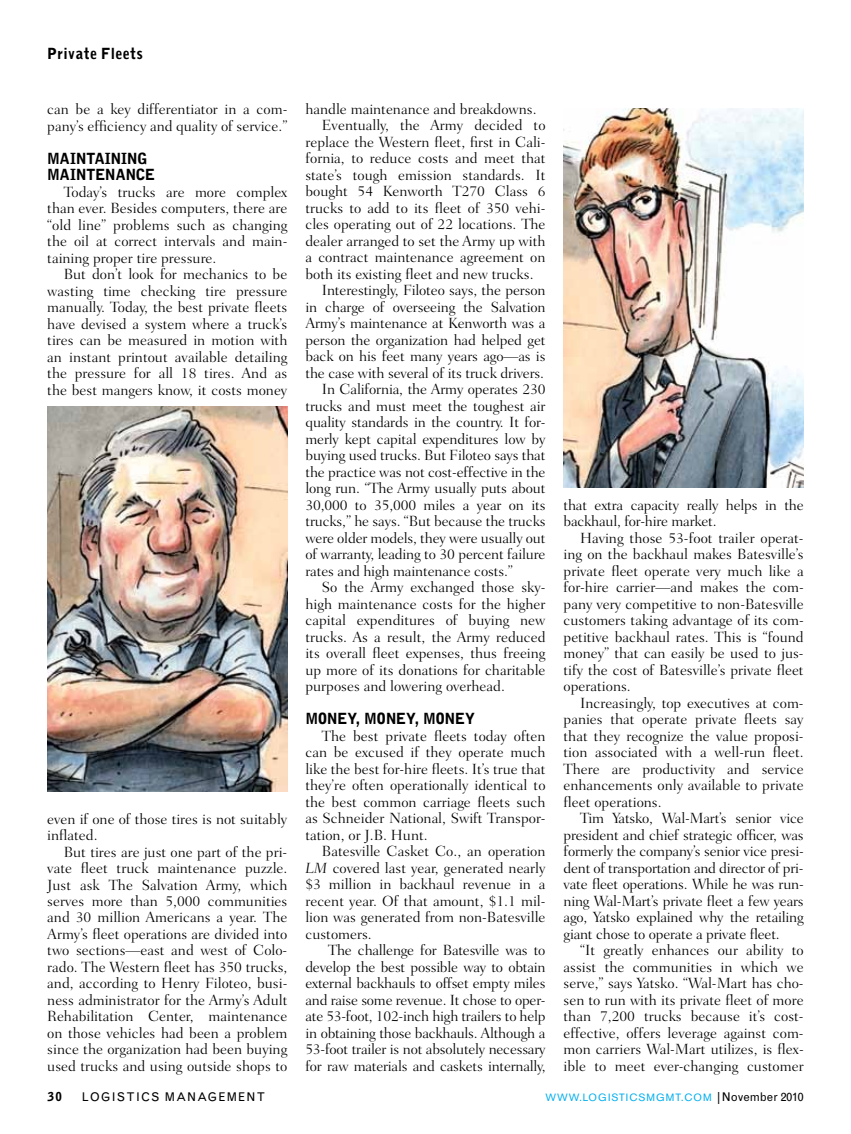
<style>
.page{position:relative;width:851px;height:1134px;background:#fff}
.page>*{position:absolute;margin:0;border:0;box-sizing:border-box;transform-origin:0 0}
.t1{font:300 15px/16.5px "Fairfield LT Std";color:#000;text-align:justify}
.t2{font:900 15px/16.5px "Grotesque MT Std";letter-spacing:-.01em;color:#000}
.t3{font:12px "Grotesque MT Std";letter-spacing:.1em;color:#000}
.t4{font:900 12px "Grotesque MT Std";color:#000}
.t5{font:10.5px "Akzidenz Grotesk BE";letter-spacing:.105em;color:#00aeef}
.s1{font-style:italic}
.s2{font-family:"Grotesque MT Std";font-size:12px;color:#000}
</style>
<div class="page">
<img style="left:48px;top:407px;width:239px;height:385px">
<img style="left:564px;top:108px;width:239px;height:380px">
<p class="t2" style="left:47px;top:45px;width:97px">PRIVATE FLEETS</p>
<p class="t1" style="left:47px;top:101px;width:242px">can be a key differentiator in a com&shy;pany’s efficiency and quality of service.”</p>
<p class="t2" style="left:47px;top:150px;width:109px">MAINTAINING<br>MAINTENANCE</p>
<p class="t1" style="left:47px;top:183px;width:242px;text-indent:16px">Today’s trucks are more complex than ever. Besides computers, there are “old line” problems such as changing the oil at correct intervals and main&shy;taining proper tire pressure.</p>
<p class="t1" style="left:47px;top:266px;width:242px;text-indent:16px">But don’t look for mechanics to be wasting time checking tire pressure manually. Today, the best private fleets have devised a system where a truck’s tires can be measured in motion with an instant printout available detailing the pressure for all 18 tires. And as the best mangers know, it costs money</p>
<p class="t1" style="left:47px;top:810px;width:241px">even if one of those tires is not suitably inflated.</p>
<p class="t1" style="left:47px;top:843px;width:242px;text-indent:16px">But tires are just one part of the pri&shy;vate fleet truck maintenance puzzle.<br>Just ask The Salvation Army, which serves more than 5,000 communities and 30 million Americans a year. The Army’s fleet operations are divided into two sections—east and west of Colo&shy;rado. The Western fleet has 350 trucks, and, according to Henry Filoteo, busi&shy;ness administrator for the Army’s Adult Rehabilitation Center, maintenance on those vehicles had been a problem since the organization had been buying used trucks and using outside shops to</p>
<p class="t1" style="left:305px;top:101px;width:233px">handle maintenance and breakdowns.</p>
<p class="t1" style="left:322px;top:117px;width:225px">Eventually, the Army decided to</p>
<p class="t1" style="left:305px;top:134px;width:241px">replace the Western fleet, first in Cali-</p>
<p class="t1" style="left:305px;top:150px;width:241px">fornia, to reduce costs and meet that</p>
<p class="t1" style="left:305px;top:167px;width:241px">state’s tough emission standards. It</p>
<p class="t1" style="left:305px;top:183px;width:241px">bought 54 Kenworth T270 Class 6</p>
<p class="t1" style="left:305px;top:200px;width:242px">trucks to add to its fleet of 350 vehi-</p>
<p class="t1" style="left:305px;top:216px;width:242px">cles operating out of 22 locations. The</p>
<p class="t1" style="left:305px;top:233px;width:241px">dealer arranged to set the Army up with</p>
<p class="t1" style="left:305px;top:249px;width:242px">a contract maintenance agreement on</p>
<p class="t1" style="left:305px;top:266px;width:230px">both its existing fleet and new trucks.</p>
<p class="t1" style="left:322px;top:282px;width:225px">Interestingly, Filoteo says, the person</p>
<p class="t1" style="left:305px;top:299px;width:241px">in charge of overseeing the Salvation</p>
<p class="t1" style="left:305px;top:315px;width:241px">Army’s maintenance at Kenworth was a</p>
<p class="t1" style="left:305px;top:332px;width:242px">person the organization had helped get</p>
<p class="t1" style="left:305px;top:348px;width:241px">back on his feet many years ago—as is</p>
<p class="t1" style="left:305px;top:365px;width:240px">the case with several of its truck drivers.</p>
<p class="t1" style="left:322px;top:381px;width:225px">In California, the Army operates 230</p>
<p class="t1" style="left:305px;top:398px;width:241px">trucks and must meet the toughest air</p>
<p class="t1" style="left:305px;top:414px;width:242px">quality standards in the country. It for-</p>
<p class="t1" style="left:305px;top:431px;width:242px">merly kept capital expenditures low by</p>
<p class="t1" style="left:305px;top:447px;width:241px">buying used trucks. But Filoteo says that</p>
<p class="t1" style="left:305px;top:464px;width:241px">the practice was not cost-effective in the</p>
<p class="t1" style="left:305px;top:480px;width:242px">long run. “The Army usually puts about</p>
<p class="t1" style="left:305px;top:497px;width:242px">30,000 to 35,000 miles a year on its</p>
<p class="t1" style="left:305px;top:513px;width:242px">trucks,” he says. “But because the trucks</p>
<p class="t1" style="left:305px;top:530px;width:241px">were older models, they were usually out</p>
<p class="t1" style="left:305px;top:546px;width:242px">of warranty, leading to 30 percent failure</p>
<p class="t1" style="left:305px;top:563px;width:209px">rates and high maintenance costs.”</p>
<p class="t1" style="left:322px;top:579px;width:225px">So the Army exchanged those sky-</p>
<p class="t1" style="left:305px;top:596px;width:241px">high maintenance costs for the higher</p>
<p class="t1" style="left:305px;top:612px;width:241px">capital expenditures of buying new</p>
<p class="t1" style="left:305px;top:629px;width:242px">trucks. As a result, the Army reduced</p>
<p class="t1" style="left:305px;top:645px;width:242px">its overall fleet expenses, thus freeing</p>
<p class="t1" style="left:305px;top:662px;width:242px">up more of its donations for charitable</p>
<p class="t1" style="left:305px;top:678px;width:201px">purposes and lowering overhead.</p>
<p class="t2" style="left:305px;top:711px;width:171px">MONEY, MONEY, MONEY</p>
<p class="t1" style="left:305px;top:728px;width:242px;text-indent:17px">The best private fleets today often can be excused if they operate much like the best for-hire fleets. It’s true that they’re often operationally identical to the best common carriage fleets such as Schneider National, Swift Transpor&shy;tation, or J.B. Hunt.</p>
<p class="t1" style="left:305px;top:843px;width:242px;text-indent:17px">Batesville Casket Co., an operation <span class="s1">LM</span> covered last year, generated nearly $3 million in backhaul revenue in a recent year. Of that amount, $1.1 mil&shy;lion was generated from non-Batesville customers.</p>
<p class="t1" style="left:305px;top:942px;width:242px;text-indent:23px">The challenge for Batesville was to develop the best possible way to obtain external backhauls to offset empty miles and raise some revenue. It chose to oper&shy;ate 53-foot, 102-inch high trailers to help in obtaining those backhauls. Although a 53-foot trailer is not absolutely necessary for raw materials and caskets internally,</p>
<p class="t1" style="left:563px;top:497px;width:242px">that extra capacity really helps in the backhaul, for-hire market.</p>
<p class="t1" style="left:563px;top:530px;width:242px;text-indent:16px">Having those 53-foot trailer operat&shy;ing on the backhaul makes Batesville’s private fleet operate very much like a for-hire carrier—and makes the com&shy;pany very competitive to non-Batesville customers taking advantage of its com&shy;petitive backhaul rates. This is “found money” that can easily be used to jus&shy;tify the cost of Batesville’s private fleet operations.</p>
<p class="t1" style="left:563px;top:695px;width:242px;text-indent:16px">Increasingly, top executives at com&shy;panies that operate private fleets say that they recognize the value proposi&shy;tion associated with a well-run fleet.<br>There are productivity and service enhancements only available to private fleet operations.</p>
<p class="t1" style="left:563px;top:810px;width:242px;text-indent:16px">Tim Yatsko, Wal-Mart’s senior vice president and chief strategic officer, was formerly the company’s senior vice presi&shy;dent of transportation and director of pri&shy;vate fleet operations. While he was run&shy;ning Wal-Mart’s private fleet a few years ago, Yatsko explained why the retailing giant chose to operate a private fleet.</p>
<p class="t1" style="left:563px;top:942px;width:242px;text-indent:16px">“It greatly enhances our ability to assist the communities in which we serve,” says Yatsko. “Wal-Mart has cho&shy;sen to run with its private fleet of more than 7,200 trucks because it’s cost&shy;effective, offers leverage against com&shy;mon carriers Wal-Mart utilizes, is flex&shy;ible to meet ever-changing customer</p>
<p class="t4" style="left:47px;top:1089px;width:16px">30</p>
<p class="t3" style="left:82px;top:1089px;width:185px">LOGISTICS MANAGEM ENT</p>
<p class="t5" style="left:545px;top:1091px;width:260px">WWW.LOGISTICSMGMT.COM <span class="s2">|NOVEMBER 2010</span></p>
</div>
